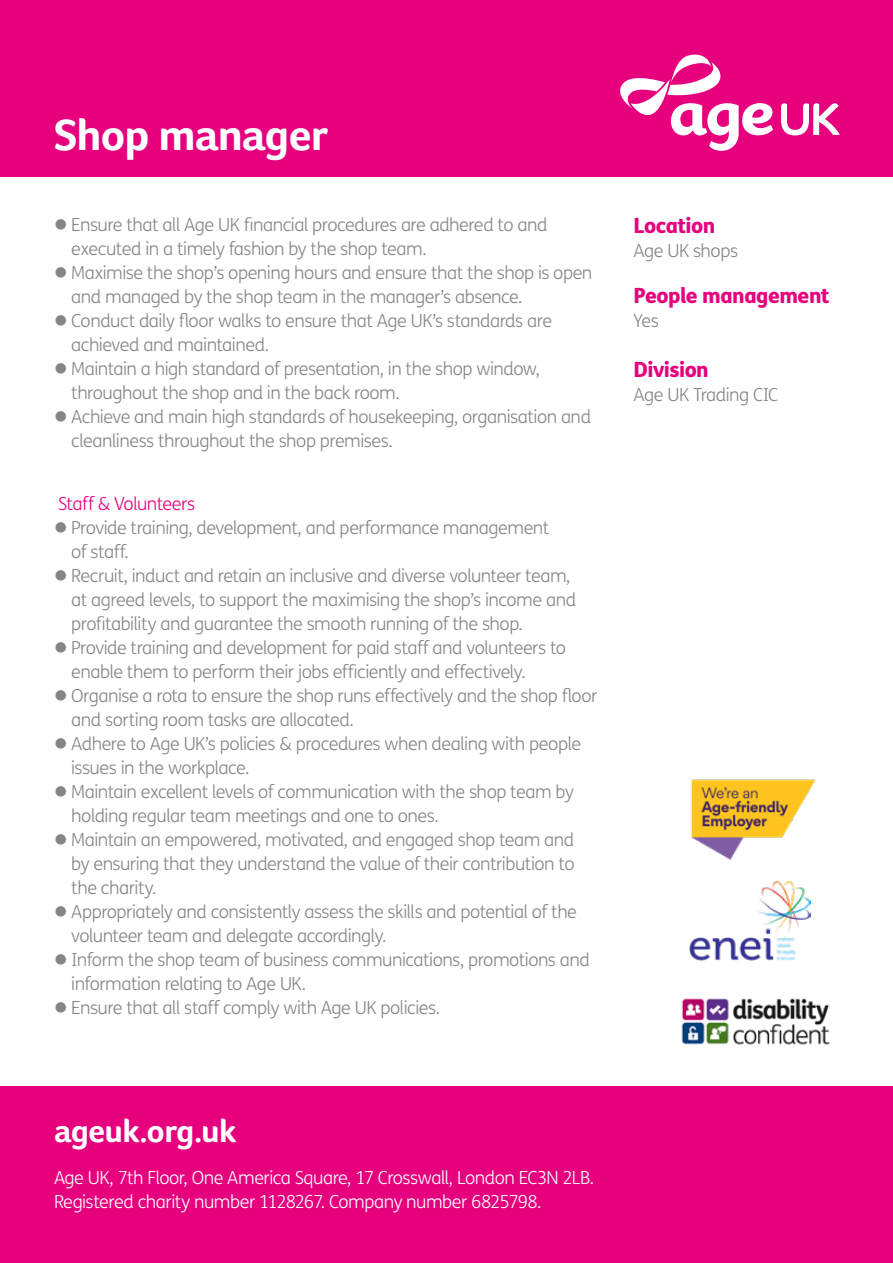
<style>
.page{position:relative;width:893px;height:1263px;background:#fff}
.page>*{position:absolute;margin:0;border:0;box-sizing:border-box;transform-origin:0 0}
.t1{font:700 45px "Foco Age UK";letter-spacing:-.025em;color:#fff}
.t2{font:700 33px "Foco Age UK";letter-spacing:-.02em;color:#fff}
.t3{font:800 21px "FS Me";letter-spacing:-.025em;color:#e6007d}
.t4{font:300 18px/24px "FS Me";letter-spacing:-.03em;color:#858584}
.t5{font:300 18px/24px "FS Me";letter-spacing:-.03em;color:#fff}
.t6{font:300 18px "FS Me";letter-spacing:-.03em;color:#e6007d}
</style>
<div class="page">
<div style="left:0;top:0;width:893px;height:177px;background:#e6007d"></div>
<svg style="left:620px;top:54px;width:220px;height:97px"></svg>
<div style="left:0;top:1086px;width:893px;height:177px;background:#e6007d"></div>
<img style="left:681px;top:998px;width:149px;height:47px">
<img style="left:689px;top:881px;width:122px;height:81px">
<img style="left:691px;top:779px;width:125px;height:82px">
<h1 class="t1" style="left:54px;top:109px;width:275px">Shop manager</h1>
<p class="t4" style="left:71px;top:212px;width:478px;text-indent:-17px">● Ensure that all Age UK financial procedures are adhered to and executed in a timely fashion by the shop team.</p>
<p class="t4" style="left:71px;top:260px;width:523px;text-indent:-17px">● Maximise the shop’s opening hours and ensure that the shop is open and managed by the shop team in the manager’s absence.</p>
<p class="t4" style="left:71px;top:308px;width:482px;text-indent:-17px">● Conduct daily floor walks to ensure that Age UK’s standards are achieved and maintained.</p>
<p class="t4" style="left:71px;top:356px;width:471px;text-indent:-17px">● Maintain a high standard of presentation, in the shop window, throughout the shop and in the back room.</p>
<p class="t4" style="left:71px;top:404px;width:521px;text-indent:-17px">● Achieve and main high standards of housekeeping, organisation and cleanliness throughout the shop premises.</p>
<p class="t6" style="left:58px;top:491px;width:138px">Staff &amp; Volunteers</p>
<p class="t4" style="left:71px;top:515px;width:479px;text-indent:-17px">● Provide training, development, and performance management of staff.</p>
<p class="t4" style="left:71px;top:563px;width:506px;text-indent:-17px">● Recruit, induct and retain an inclusive and diverse volunteer team, at agreed levels, to support the maximising the shop’s income and profitability and guarantee the smooth running of the shop.</p>
<p class="t4" style="left:71px;top:635px;width:496px;text-indent:-17px">● Provide training and development for paid staff and volunteers to enable them to perform their jobs efficiently and effectively.</p>
<p class="t4" style="left:71px;top:683px;width:528px;text-indent:-17px">● Organise a rota to ensure the shop runs effectively and the shop floor and sorting room tasks are allocated.</p>
<p class="t4" style="left:71px;top:731px;width:511px;text-indent:-17px">● Adhere to Age UK’s policies &amp; procedures when dealing with people issues in the workplace.</p>
<p class="t4" style="left:71px;top:779px;width:504px;text-indent:-17px">● Maintain excellent levels of communication with the shop team by holding regular team meetings and one to ones.</p>
<p class="t4" style="left:71px;top:827px;width:505px;text-align:justify;text-indent:-17px">● Maintain an empowered, motivated, and engaged shop team and by ensuring that they understand the value of their contribution to the charity.</p>
<p class="t4" style="left:71px;top:899px;width:507px;text-indent:-17px">● Appropriately and consistently assess the skills and potential of the volunteer team and delegate accordingly.</p>
<p class="t4" style="left:71px;top:947px;width:520px;text-indent:-17px">● Inform the shop team of business communications, promotions and information relating to Age UK.</p>
<p class="t4" style="left:54px;top:995px;width:388px">● Ensure that all staff comply with Age UK policies.</p>
<p class="t3" style="left:634px;top:208px;width:83px">Location</p>
<p class="t4" style="left:634px;top:238px;width:106px">Age UK shops</p>
<p class="t3" style="left:634px;top:279px;width:198px">People management</p>
<p class="t4" style="left:634px;top:308px;width:27px">Yes</p>
<p class="t3" style="left:634px;top:352px;width:77px">Division</p>
<p class="t4" style="left:634px;top:382px;width:146px">Age UK Trading CIC</p>
<h2 class="t2" style="left:54px;top:1111px;width:184px">ageuk.org.uk</h2>
<p class="t5" style="left:54px;top:1165px;width:542px">Age UK, 7th Floor, One America Square, 17 Crosswall, London EC3N 2LB.<br>Registered charity number 1128267. Company number 6825798.</p>
</div>
